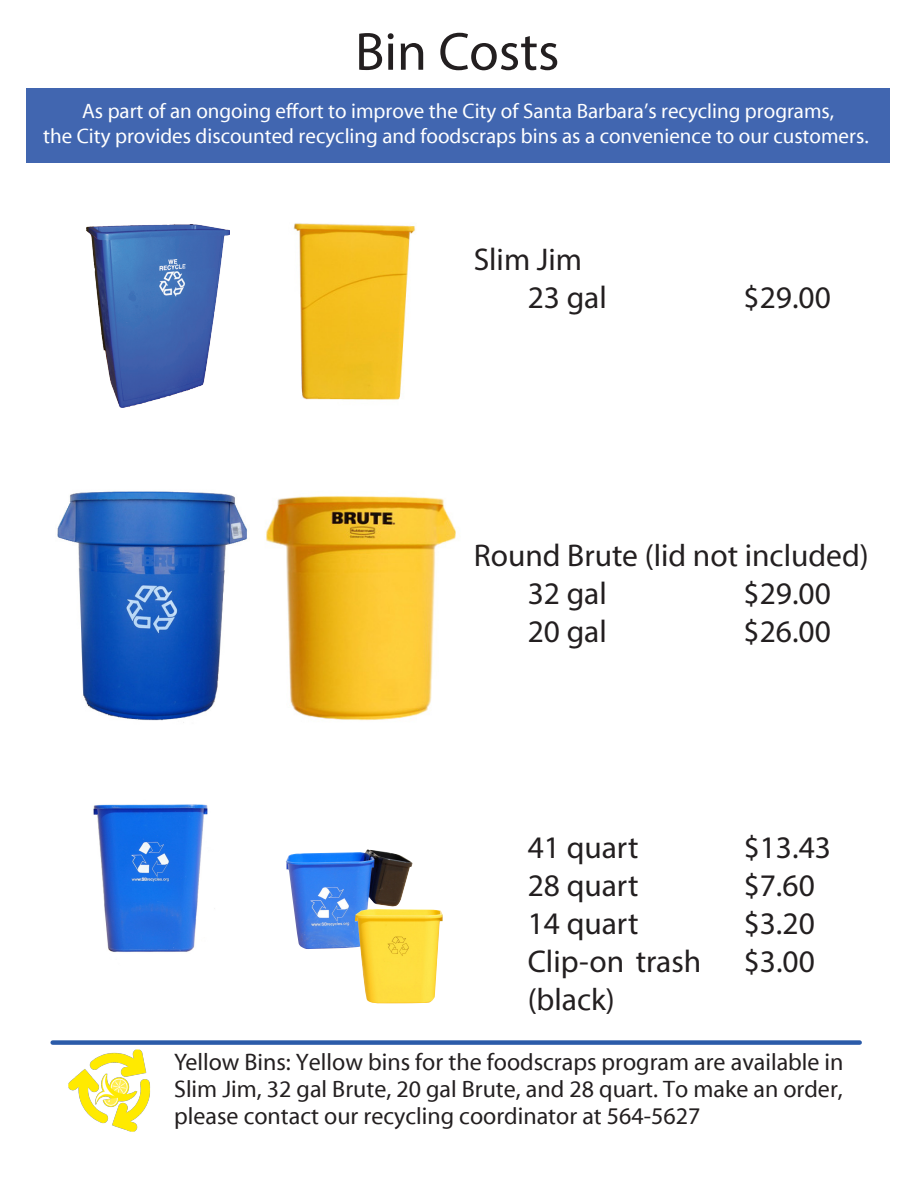
<style>
.page{position:relative;width:918px;height:1188px;background:#fff}
.page>*{position:absolute;margin:0;border:0;box-sizing:border-box;transform-origin:0 0}
.t1{font:700 54px "Myriad";color:#231f20}
.t2{font:700 31.5px/37.8px "Myriad";color:#231f20}
.t3{font:31.5px/37.8px "Myriad";color:#231f20}
.t4{font:24px/27px "Myriad";color:#231f20;text-align:justify}
.t5{font:21px/25.2px "Myriad";color:#fff;text-align:center}
.s1{font-weight:700}
</style>
<div class="page">
<img style="left:87px;top:224px;width:142px;height:184px">
<img style="left:68px;top:1049px;width:83px;height:83px">
<div style="left:53px;top:1040px;width:807px;height:5px;background:#2b5ba9"></div>
<div style="left:27px;top:88px;width:863px;height:75px;background:#4166b0"></div>
<img style="left:57px;top:491px;width:190px;height:232px">
<img style="left:266px;top:496px;width:190px;height:225px">
<img style="left:293px;top:223px;width:123px;height:177px">
<img style="left:93px;top:804px;width:115px;height:148px">
<img style="left:286px;top:850px;width:127px;height:99px">
<img style="left:355px;top:909px;width:88px;height:95px">
<h1 class="t1" style="left:355px;top:18px;width:206px">Bin Costs</h1>
<p class="t5" style="left:43px;top:99px;width:827px">As part of an ongoing effort to improve the City of Santa Barbara’s recycling programs,<br>the City provides discounted recycling and foodscraps bins as a convenience to our customers.</p>
<h2 class="t2" style="left:528px;top:240px;width:81px;text-indent:-54px">Slim Jim<br>23 gal</h2>
<h2 class="t2" style="left:744px;top:278px;width:89px">$29.00</h2>
<h2 class="t3" style="left:528px;top:538px;width:343px;text-indent:-54px"><span class="s1">Round Brute</span> (lid not included)<br><span class="s1">32 gal</span></h2>
<h2 class="t2" style="left:744px;top:574px;width:89px">$29.00</h2>
<h2 class="t2" style="left:528px;top:612px;width:81px">20 gal</h2>
<h2 class="t2" style="left:744px;top:612px;width:89px">$26.00</h2>
<h2 class="t2" style="left:528px;top:828px;width:112px">41 quart</h2>
<h2 class="t2" style="left:744px;top:828px;width:89px">$13.43</h2>
<h2 class="t2" style="left:528px;top:866px;width:112px">28 quart</h2>
<h2 class="t2" style="left:744px;top:866px;width:73px">$7.60</h2>
<h2 class="t2" style="left:528px;top:904px;width:112px">14 quart</h2>
<h2 class="t2" style="left:744px;top:904px;width:73px">$3.20</h2>
<h2 class="t2" style="left:528px;top:942px;width:175px">Clip-on trash</h2>
<h2 class="t2" style="left:744px;top:942px;width:73px">$3.00</h2>
<h2 class="t3" style="left:528px;top:982px;width:89px">(black)</h2>
<p class="t4" style="left:174px;top:1050px;width:671px"><span class="s1">Yellow Bins:</span> Yellow bins for the foodscraps program are available in Slim Jim, 32 gal Brute, 20 gal Brute, and 28 quart. To make an order, please contact our recycling coordinator at <span class="s1">564-5627</span></p>
</div>
